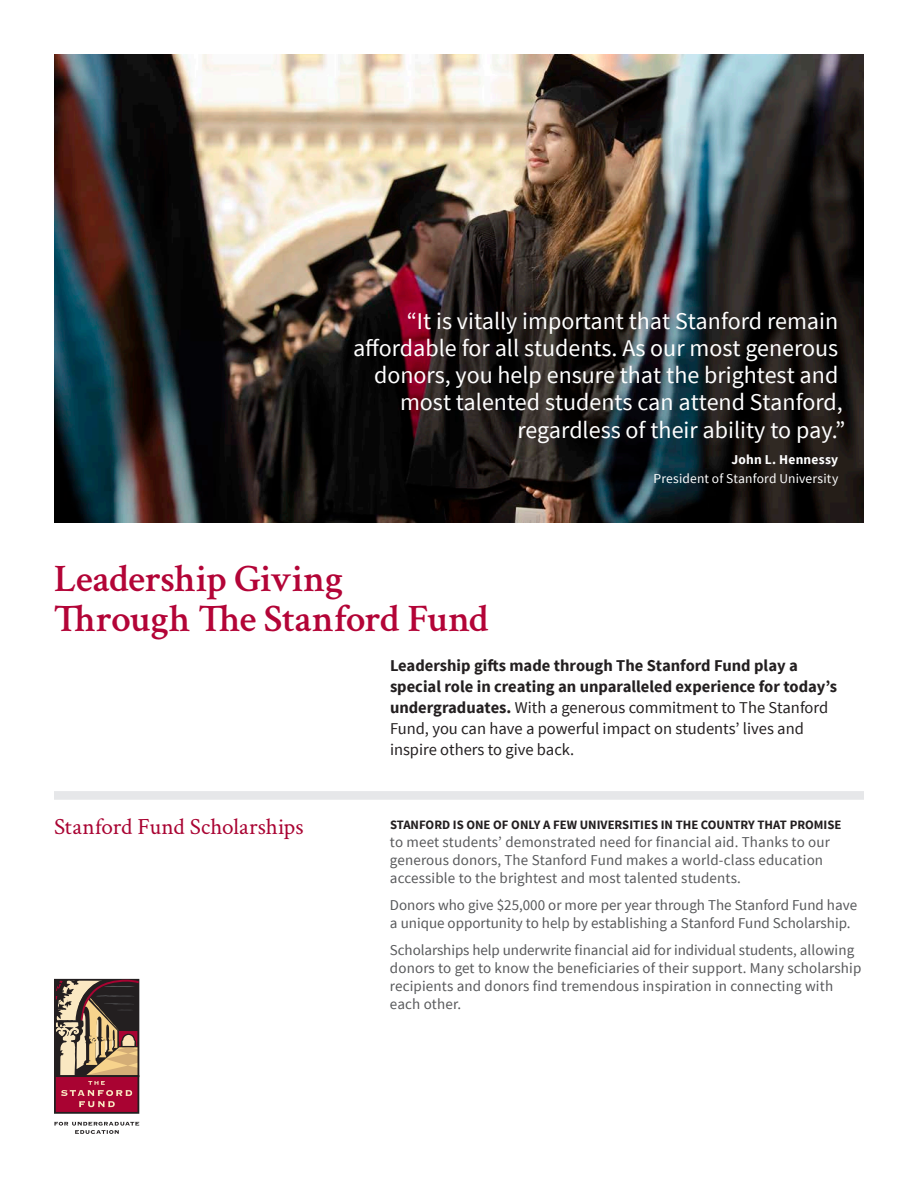
<style>
.page{position:relative;width:918px;height:1188px;background:#fff}
.page>*{position:absolute;margin:0;border:0;box-sizing:border-box;transform-origin:0 0}
.Subtitle{font:600 39px/40.5px "Crimson";letter-spacing:-.015em;color:#b30437}
.Intro_quote_medium{font:24px/27.5px "Source Sans Pro";color:#fff;text-align:right}
.Headline{font:23.25px "Crimson";letter-spacing:-.005em;color:#a90332}
.t1{font:700 16.5px/21px "Source Sans Pro";color:#231f20}
.Body{font:15px/18px "Source Sans Pro";letter-spacing:.01em;color:#57585a}
.Intro_quote_medium-2{font:13.5px/19.5px "Source Sans Pro";letter-spacing:.01em;color:#fff;text-align:right}
.Body-2{font:700 12.75px "Source Sans Pro";color:#231f20}
.s1{font-weight:700}
.s2{font-weight:400}
</style>
<div class="page">
<img style="left:54px;top:55px;width:810px;height:468px">
<div style="left:54px;top:1075px;width:85px;height:39px;background:#a90332;border:2px solid #231f20"></div>
<svg style="left:54px;top:979px;width:85px;height:128px"></svg>
<svg style="left:54px;top:1122px;width:85px;height:12px"></svg>
<div style="left:54px;top:791px;width:810px;height:9px;background:#e6e7e9"></div>
<p class="Intro_quote_medium" style="left:353px;top:307px;width:494px">“It is vitally important that Stanford remain affordable for all students. As our most generous donors, you help ensure that the brightest and most talented students can attend Stanford, regardless of their ability to pay.”</p>
<p class="Intro_quote_medium-2" style="left:654px;top:450px;width:186px"><span class="s1">John L. Hennessy<br></span>President of Stanford University</p>
<p class="Subtitle" style="left:54px;top:555px;width:437px">Leadership Giving<br>Through The Stanford Fund</p>
<p class="Headline" style="left:54px;top:811px;width:251px">Stanford Fund Scholarships</p>
<p class="t1" style="left:390px;top:656px;width:449px">Leadership gifts made through The Stanford Fund play a special role in creating an unparalleled experience for today’s undergraduates. <span class="s2">With a generous commitment to The Stanford Fund, you can have a powerful impact on students’ lives and inspire others to give back.</span></p>
<p class="Body-2" style="left:390px;top:817px;width:453px">STANFORD IS ONE OF ONLY A FEW UNIVERSITIES IN THE COUNTRY THAT PROMISE</p>
<p class="Body" style="left:390px;top:834px;width:441px">to meet students’ demonstrated need for financial aid. Thanks to our generous donors, The Stanford Fund makes a world-class education accessible to the brightest and most talented students.</p>
<p class="Body" style="left:390px;top:896px;width:469px">Donors who give $25,000 or more per year through The Stanford Fund have a unique opportunity to help by establishing a Stanford Fund Scholarship.</p>
<p class="Body" style="left:390px;top:941px;width:473px">Scholarships help underwrite financial aid for individual students, allowing donors to get to know the beneficiaries of their support. Many scholarship recipients and donors find tremendous inspiration in connecting with each other.</p>
</div>
